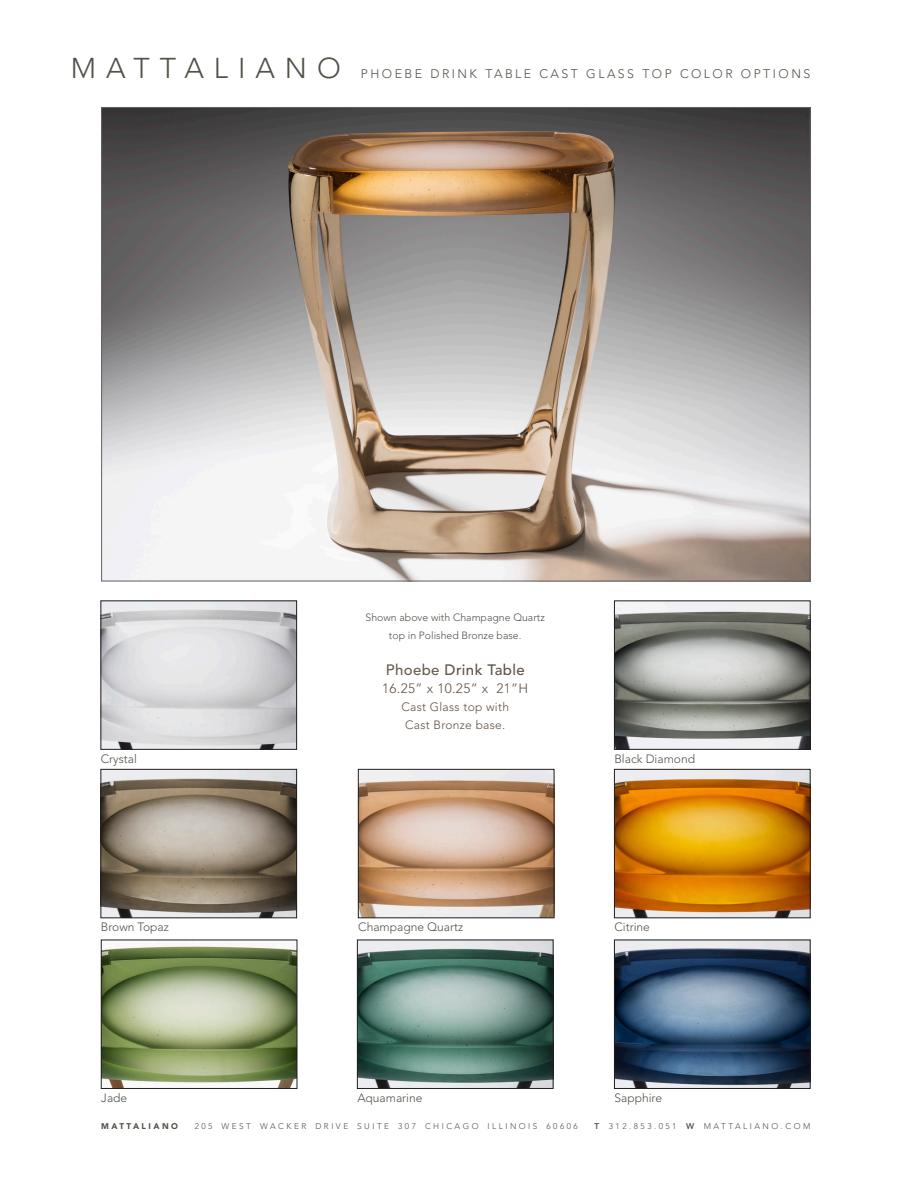
<style>
.page{position:relative;width:918px;height:1188px;background:#fff}
.page>*{position:absolute;margin:0;border:0;box-sizing:border-box;transform-origin:0 0}
.t1{font:300 28.5px "Avenir LT Std";letter-spacing:.35em;color:#535249}
.t2{font:500 15px "Avenir LT Std";letter-spacing:.025em;color:#625245}
.t3{font:300 13.5px "Avenir LT Std";letter-spacing:.025em;color:#625245}
.t4{font:300 12.3px "Avenir LT Std";letter-spacing:.2em;color:#535249}
.t5{font:300 12px "Avenir LT Std";color:#535249}
.t6{font:300 12px "Avenir LT Std";letter-spacing:.025em;color:#625245}
.t7{font:300 10.5px/18px "Avenir LT Std";color:#535249;text-align:center}
.t8{font:300 8.25px "Avenir LT Std";letter-spacing:.3em;color:#535249}
.t9{font:900 8.25px "Avenir LT Std";letter-spacing:.3em;color:#535249}
.s1{color:#695e4d}
.s2{font-weight:800}
</style>
<div class="page">
<img style="left:103px;top:109px;width:706px;height:470px">
<img style="left:102px;top:602px;width:193px;height:146px">
<div style="left:100px;top:600px;width:197px;height:150px;border:1px solid #231f20"></div>
<img style="left:360px;top:771px;width:192px;height:145px">
<div style="left:358px;top:769px;width:196px;height:149px;border:1px solid #231f20"></div>
<img style="left:102px;top:771px;width:193px;height:145px">
<div style="left:100px;top:769px;width:197px;height:149px;border:1px solid #231f20"></div>
<img style="left:616px;top:602px;width:193px;height:146px">
<div style="left:614px;top:600px;width:197px;height:150px;border:1px solid #231f20"></div>
<img style="left:616px;top:942px;width:193px;height:145px">
<div style="left:614px;top:940px;width:197px;height:149px;border:1px solid #231f20"></div>
<img style="left:103px;top:946px;width:192px;height:141px">
<div style="left:101px;top:940px;width:196px;height:149px;border:1px solid #231f20"></div>
<img style="left:359px;top:942px;width:193px;height:145px">
<div style="left:357px;top:940px;width:197px;height:149px;border:1px solid #231f20"></div>
<img style="left:616px;top:771px;width:193px;height:145px">
<div style="left:614px;top:769px;width:197px;height:149px;border:1px solid #231f20"></div>
<p class="t1" style="left:71px;top:52px;width:272px">MATTALIANO</p>
<p class="t4" style="left:361px;top:66px;width:451px">PHOEBE DRINK TABLE CAST GLASS TOP COLOR OPTIONS</p>
<p class="t5" style="left:101px;top:752px;width:38px">Crystal</p>
<p class="t7" style="left:366px;top:608px;width:181px">Shown above with Champagne Quartz top in Polished Bronze base.</p>
<p class="t2" style="left:386px;top:661px;width:140px"><span class="s1">Phoebe</span> Drink Table</p>
<p class="t3" style="left:382px;top:680px;width:147px">16.25” x 10.25” x 21”H</p>
<p class="t6" style="left:401px;top:700px;width:109px">Cast Glass top with</p>
<p class="t6" style="left:405px;top:718px;width:102px">Cast Bronze base.</p>
<p class="t5" style="left:101px;top:920px;width:70px">Brown Topaz</p>
<p class="t5" style="left:358px;top:920px;width:106px">Champagne Quartz</p>
<p class="t5" style="left:614px;top:752px;width:82px">Black Diamond</p>
<p class="t5" style="left:614px;top:920px;width:37px">Citrine</p>
<p class="t5" style="left:101px;top:1091px;width:28px">Jade</p>
<p class="t5" style="left:357px;top:1091px;width:67px">Aquamarine</p>
<p class="t5" style="left:614px;top:1091px;width:49px">Sapphire</p>
<p class="t9" style="left:101px;top:1121px;width:78px">MATTALIANO</p>
<p class="t8" style="left:195px;top:1121px;width:385px">205 WEST WACKER DRIVE SUITE 307 CHICAGO ILLINOIS 60606</p>
<p class="t8" style="left:595px;top:1121px;width:217px"><span class="s2">T</span> 312.853.051 <span class="s2">W</span> MATTALIANO.COM</p>
</div>
